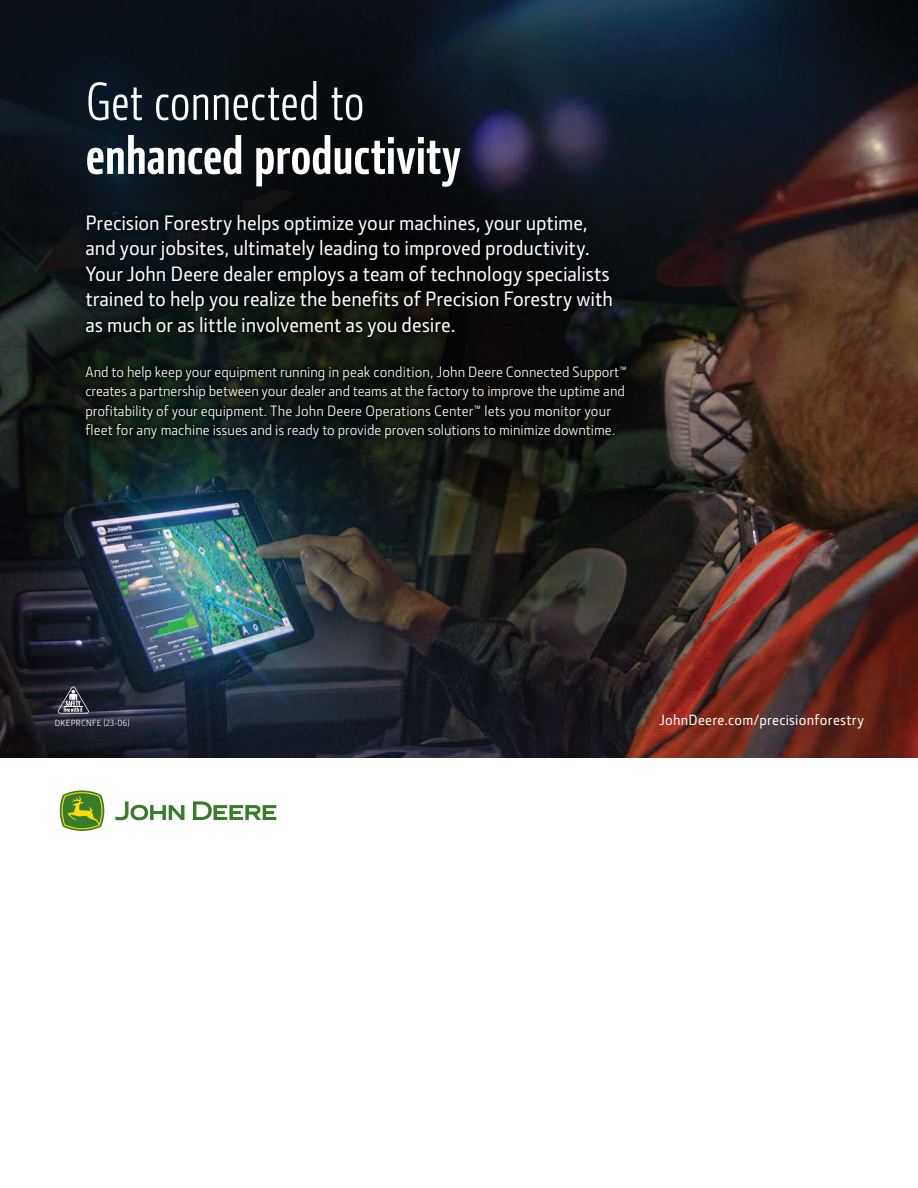
<style>
.page{position:relative;width:918px;height:1188px;background:#fff}
.page>*{position:absolute;margin:0;border:0;box-sizing:border-box;transform-origin:0 0}
.t1{font:700 54px "JD Sans Pro Cond";letter-spacing:-.005em;color:#fff}
.t2{font:54px "JD Sans Pro Cond";letter-spacing:-.01em;color:#fff}
.t3{font:500 21px/25.5px "JD Sans Pro";letter-spacing:-.005em;color:#fff}
.t4{font:15px/19.5px "JD Sans Pro";color:#fff}
.t5{font:500 15px "JD Sans Pro";letter-spacing:.015em;color:#fff}
.t6{font:9px "JD Sans Pro";letter-spacing:.035em;color:#fff}
</style>
<div class="page">
<img style="left:0;top:0;width:918px;height:758px">
<div style="left:79px;top:209px;width:553px;height:236px;background:#000;opacity:.52"></div>
<svg style="left:115px;top:801px;width:161px;height:19px"></svg>
<svg style="left:60px;top:790px;width:44px;height:41px;background:#79a03d"></svg>
<svg style="left:58px;top:687px;width:31px;height:27px"></svg>
<h1 class="t2" style="left:86px;top:67px;width:281px">Get connected to</h1>
<h1 class="t1" style="left:86px;top:121px;width:377px">enhanced productivity</h1>
<p class="t3" style="left:86px;top:209px;width:529px">Precision Forestry helps optimize your machines, your uptime, and your jobsites, ultimately leading to improved productivity.<br>Your John Deere dealer employs a team of technology specialists trained to help you realize the benefits of Precision Forestry with as much or as little involvement as you desire.</p>
<p class="t4" style="left:86px;top:361px;width:543px">And to help keep your equipment running in peak condition, John Deere Connected Support™ creates a partnership between your dealer and teams at the factory to improve the uptime and profitability of your equipment. The John Deere Operations Center™ lets you monitor your fleet for any machine issues and is ready to provide proven solutions to minimize downtime.</p>
<p class="t6" style="left:55px;top:717px;width:77px">DKEPRCNFE (23-06)</p>
<p class="t5" style="left:659px;top:710px;width:206px">JohnDeere.com/precisionforestry</p>
</div>
